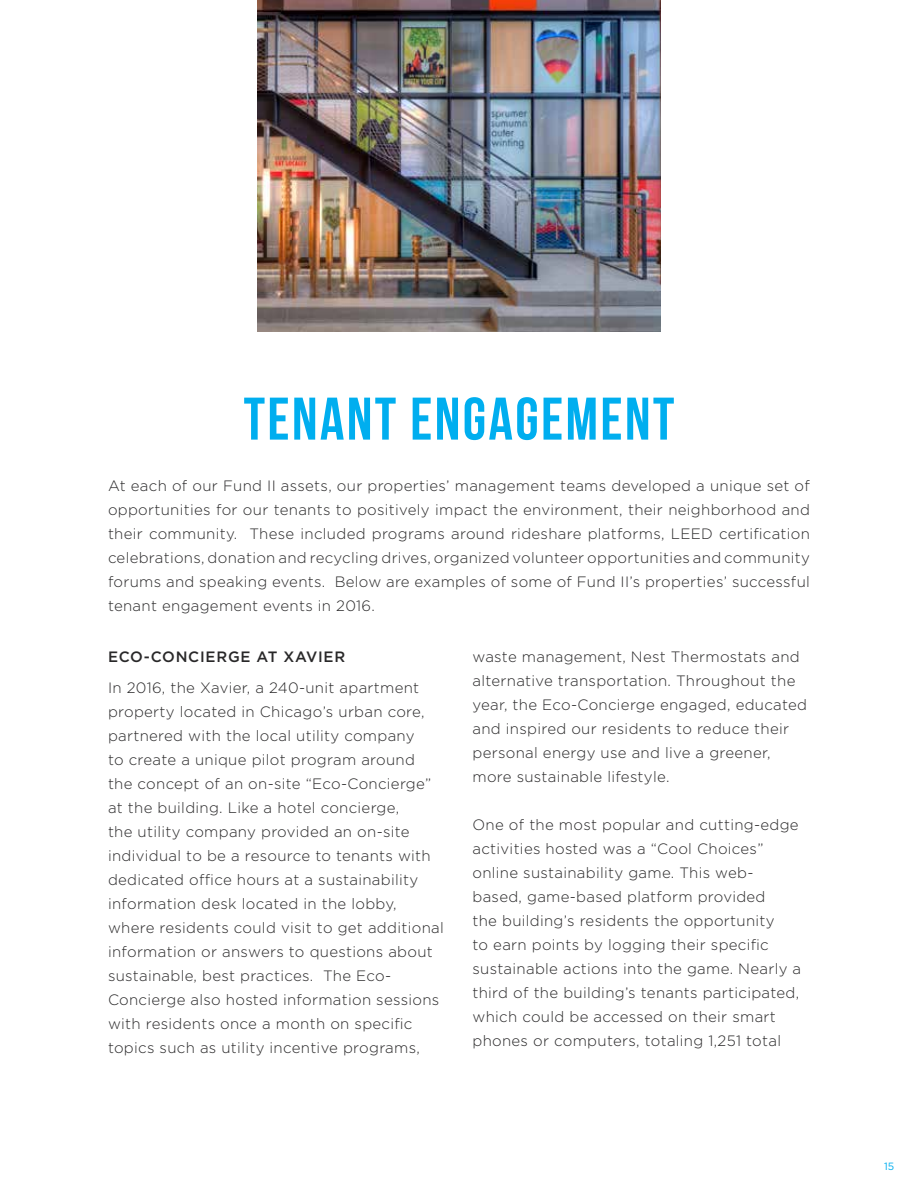
<style>
.page{position:relative;width:918px;height:1188px;background:#fff}
.page>*{position:absolute;margin:0;border:0;box-sizing:border-box;transform-origin:0 0}
.t1{font:700 60px "Bebas Neue";letter-spacing:.04em;color:#00aeef}
.t2{font:300 15px/24px "Gotham HTF";letter-spacing:.02em;color:#292829}
.t3{font:500 15px "Gotham HTF";letter-spacing:.05em;color:#292829}
.t4{font:10.5px "Gotham HTF";color:#00aeef}
</style>
<div class="page">
<img style="left:257px;top:0;width:404px;height:331px">
<h1 class="t1" style="left:244px;top:386px;width:432px">TENANT ENGAGEMENT</h1>
<p class="t2" style="left:108px;top:473px;width:704px;text-align:justify">At each of our Fund II assets, our properties’ management teams developed a unique set of opportunities for our tenants to positively impact the environment, their neighborhood and their community. These included programs around rideshare platforms, LEED certification celebrations, donation and recycling drives, organized volunteer opportunities and community forums and speaking events. Below are examples of some of Fund II’s properties’ successful tenant engagement events in 2016.</p>
<p class="t3" style="left:108px;top:648px;width:239px">ECO-CONCIERGE AT XAVIER</p>
<p class="t2" style="left:108px;top:675px;width:337px">In 2016, the Xavier, a 240-unit apartment property located in Chicago’s urban core, partnered with the local utility company<br>to create a unique pilot program around<br>the concept of an on-site “Eco-Concierge” at the building. Like a hotel concierge,<br>the utility company provided an on-site individual to be a resource to tenants with dedicated office hours at a sustainability information desk located in the lobby, where residents could visit to get additional information or answers to questions about sustainable, best practices. The Eco-Concierge also hosted information sessions with residents once a month on specific topics such as utility incentive programs,</p>
<p class="t2" style="left:472px;top:645px;width:336px">waste management, Nest Thermostats and alternative transportation. Throughout the year, the Eco-Concierge engaged, educated and inspired our residents to reduce their personal energy use and live a greener, more sustainable lifestyle.</p>
<p class="t2" style="left:472px;top:813px;width:330px">One of the most popular and cutting-edge activities hosted was a “Cool Choices” online sustainability game. This web&shy;based, game-based platform provided<br>the building’s residents the opportunity<br>to earn points by logging their specific sustainable actions into the game. Nearly a third of the building’s tenants participated, which could be accessed on their smart phones or computers, totaling 1,251 total</p>
<p class="t4" style="left:884px;top:1160px;width:12px">15</p>
</div>
